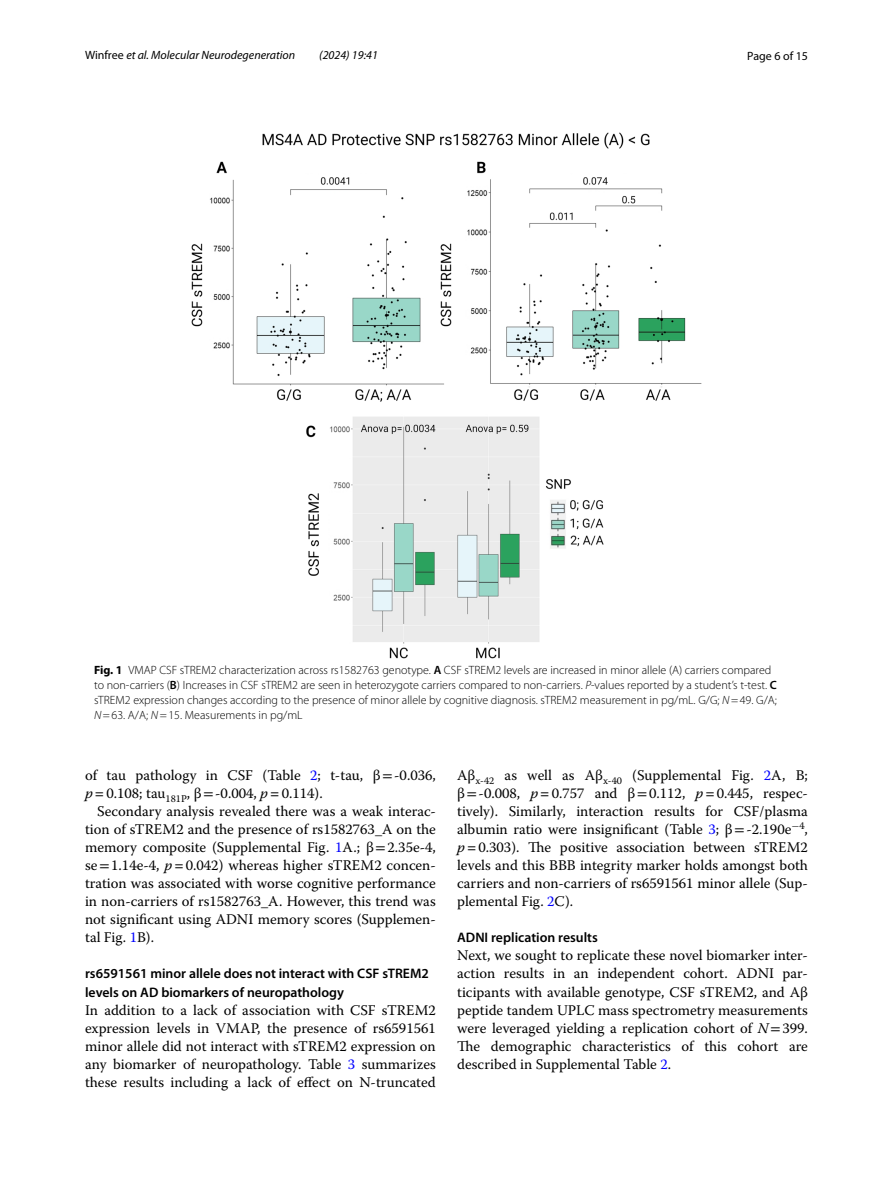
<style>
.page{position:relative;width:893px;height:1187px;background:#fff}
.page>*{position:absolute;margin:0;border:0;box-sizing:border-box;transform-origin:0 0}
.t1{font:14.7px/18px "Warnock Pro";color:#000;text-align:justify}
.t2{font:600 13.8px/18px "Myriad Pro";color:#000}
.t3{font:300 12px/15px "Myriad Pro";color:#000}
.t4{font:italic 12px "Myriad Pro";color:#000}
.t5{font:12px "Myriad Pro";color:#000}
.s1{font-style:normal}
.s2{font-weight:700}
.s3{font-weight:600}
.s4{font-style:italic}
.s5{color:#00f}
.s6{font-family:"STIX"}
.s7{font-family:"STIX";font-style:italic}
</style>
<div class="page">
<img style="left:191px;top:133px;width:511px;height:525px">
<p class="t4" style="left:85px;top:48px;width:212px"><span class="s1">Winfree</span> et al. Molecular Neurodegeneration</p>
<p class="t4" style="left:319px;top:48px;width:60px">(2024) 19:41</p>
<p class="t5" style="left:747px;top:48px;width:62px">Page 6 of 15</p>
<p class="t3" style="left:94px;top:662px;width:684px"><span class="s2">Fig. 1</span> VMAP CSF sTREM2 characterization across rs1582763 genotype. <span class="s3">A</span> CSF sTREM2 levels are increased in minor allele (A) carriers compared to non-carriers (<span class="s3">B</span>) Increases in CSF sTREM2 are seen in heterozygote carriers compared to non-carriers. <span class="s4">P</span>-values reported by a student’s t-test. <span class="s3">C </span>sTREM2 expression changes according to the presence of minor allele by cognitive diagnosis. sTREM2 measurement in pg/mL. G/G; <span class="s4">N</span>=49. G/A; <span class="s4">N</span>=63. A/A; <span class="s4">N</span>=15. Measurements in pg/mL</p>
<p class="t1" style="left:85px;top:766px;width:352px">of tau pathology in CSF (Table <span class="s5">2</span>; t-tau, β<span class="s6">=</span>-0.036, <span class="s4">p</span><span class="s7">=</span>0.108; tau<sub>181P</sub>, β<span class="s6">=</span>-0.004, <span class="s4">p</span><span class="s7">=</span>0.114).</p>
<p class="t1" style="left:85px;top:802px;width:352px;text-indent:12px">Secondary analysis revealed there was a weak interac&shy;tion of sTREM2 and the presence of rs1582763_A on the memory composite (Supplemental Fig. <span class="s5">1</span>A.; β<span class="s6">=</span>2.35e-4, se<span class="s6">=</span>1.14e-4, <span class="s4">p</span><span class="s7">=</span>0.042) whereas higher sTREM2 concen&shy;tration was associated with worse cognitive performance in non-carriers of rs1582763_A. However, this trend was not significant using ADNI memory scores (Supplemen&shy;tal Fig. <span class="s5">1</span>B).</p>
<p class="t2" style="left:85px;top:964px;width:345px">rs6591561 minor allele does not interact with CSF sTREM2 levels on AD biomarkers of neuropathology</p>
<p class="t1" style="left:85px;top:1000px;width:352px">In addition to a lack of association with CSF sTREM2 expression levels in VMAP, the presence of rs6591561 minor allele did not interact with sTREM2 expression on any biomarker of neuropathology. Table <span class="s5">3</span> summarizes these results including a lack of effect on N-truncated</p>
<p class="t1" style="left:457px;top:766px;width:352px">Aβ<sub>x-42</sub> as well as Aβ<sub>x-40</sub> (Supplemental Fig. <span class="s5">2</span>A, B; β<span class="s6">=</span>-0.008, <span class="s4">p</span><span class="s7">=</span>0.757 and β<span class="s6">=</span>0.112, <span class="s4">p</span><span class="s7">=</span>0.445, respec&shy;tively). Similarly, interaction results for CSF/plasma albumin ratio were insignificant (Table <span class="s5">3</span>; β<span class="s6">=</span>-2.190e<sup>−</sup><sup>4</sup>, <span class="s4">p</span><span class="s7">=</span>0.303). The positive association between sTREM2 levels and this BBB integrity marker holds amongst both carriers and non-carriers of rs6591561 minor allele (Sup&shy;plemental Fig. <span class="s5">2</span>C).</p>
<p class="t2" style="left:457px;top:928px;width:142px">ADNI replication results</p>
<p class="t1" style="left:457px;top:946px;width:352px">Next, we sought to replicate these novel biomarker inter&shy;action results in an independent cohort. ADNI par&shy;ticipants with available genotype, CSF sTREM2, and Aβ peptide tandem UPLC mass spectrometry measurements were leveraged yielding a replication cohort of <span class="s4">N</span><span class="s6">=</span>399.<br>The demographic characteristics of this cohort are described in Supplemental Table <span class="s5">2</span>.</p>
</div>
